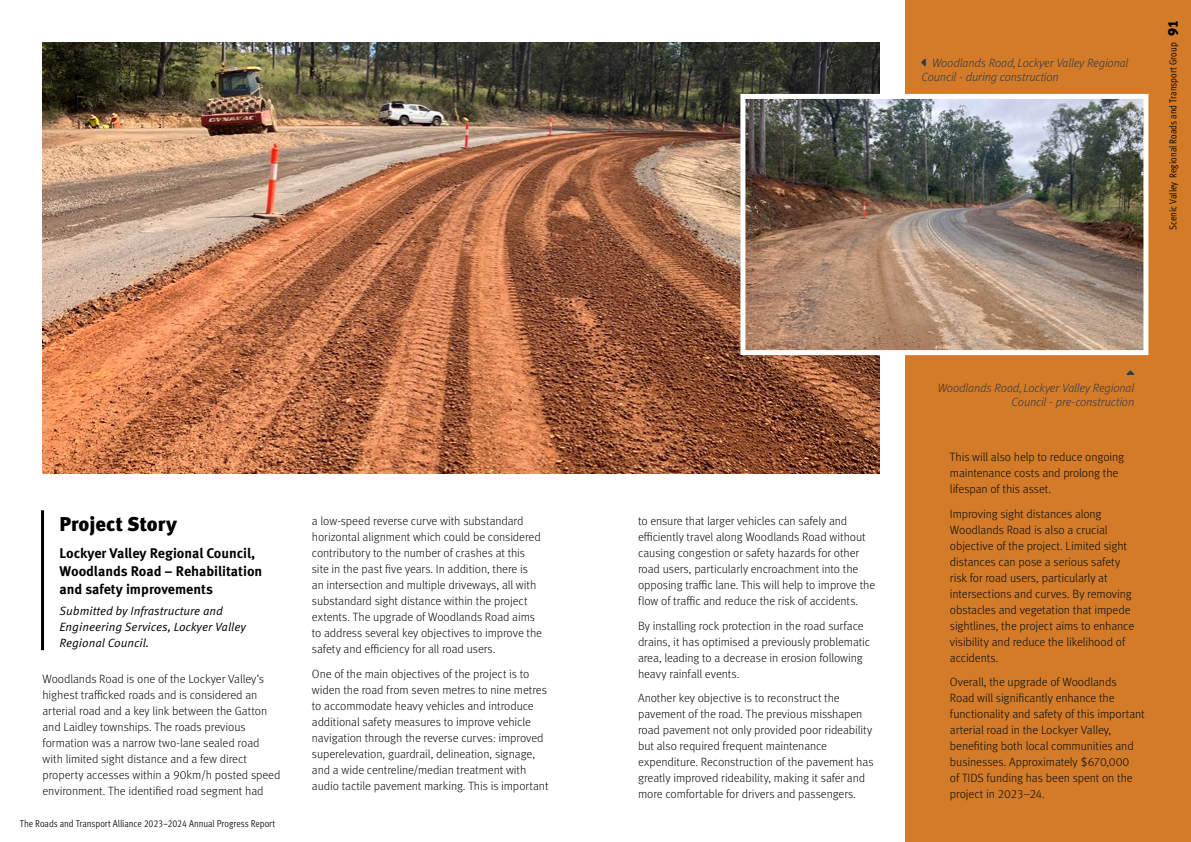
<style>
.page{position:relative;width:1191px;height:842px;background:#fff}
.page>*{position:absolute;margin:0;border:0;box-sizing:border-box;transform-origin:0 0}
.Project_Story{font:900 20px "Meta Pro";color:#000}
.Project_Story_-_project{font:700 14px/18px "Meta Pro";color:#000}
.Body{font:300 12px/16px "Meta Pro";letter-spacing:-.01em;color:#080c10}
.Project_Story_-_submitted_by{font:12px/16px "Meta Pro Norm Ita";color:#000}
.Image_Caption_-_left_align{font:italic 300 12px/14px "Meta Pro";letter-spacing:-.01em;color:#303a4a}
.Image_Caption_-_right_align{font:italic 300 12px/14px "Meta Pro";letter-spacing:-.01em;color:#303a4a;text-align:right}
.t1{font:10px "Meta Pro Cond Norm";letter-spacing:-.01em;color:#131c11}
.t2{font:10px "Meta Pro Cond Norm";letter-spacing:-.005em;color:#000}
.s1{font-family:"Meta Pro";font-weight:900;font-size:14px}
</style>
<div class="page">
<div style="left:905px;top:0;width:286px;height:842px;background:#d37b28"></div>
<hr style="left:41px;top:510px;width:3px;height:37px;background:#000">
<hr style="left:41px;top:547px;width:3px;height:103px;background:#000">
<img style="left:43px;top:43px;width:836px;height:430px">
<img style="left:746px;top:100px;width:396px;height:249px">
<div style="left:740px;top:94px;width:408px;height:261px;border:5px solid #fff"></div>
<p class="Project_Story" style="left:60px;top:508px;width:119px">Project Story</p>
<p class="Project_Story_-_project" style="left:60px;top:543px;width:204px">Lockyer Valley Regional Council,<br>Woodlands Road – Rehabilitation and safety improvements</p>
<p class="Project_Story_-_submitted_by" style="left:60px;top:602px;width:188px">Submitted by Infrastructure and<br>Engineering Services, Lockyer Valley<br>Regional Council.</p>
<p class="Body" style="left:43px;top:670px;width:239px">Woodlands Road is one of the Lockyer Valley’s highest trafficked roads and is considered an arterial road and a key link between the Gatton and Laidley townships. The roads previous formation was a narrow two-lane sealed road with limited sight distance and a few direct property accesses within a 90km/h posted speed environment. The identified road segment had</p>
<p class="t1" style="left:20px;top:817px;width:257px">The Roads and Transport Alliance 2023–2024 Annual Progress Report</p>
<p class="Body" style="left:312px;top:512px;width:232px">a low-speed reverse curve with substandard horizontal alignment which could be considered contributory to the number of crashes at this site in the past five years. In addition, there is an intersection and multiple driveways, all with substandard sight distance within the project extents. The upgrade of Woodlands Road aims to address several key objectives to improve the safety and efficiency for all road users.</p>
<p class="Body" style="left:312px;top:665px;width:238px">One of the main objectives of the project is to widen the road from seven metres to nine metres to accommodate heavy vehicles and introduce additional safety measures to improve vehicle navigation through the reverse curves: improved superelevation, guardrail, delineation, signage, and a wide centreline/median treatment with audio tactile pavement marking. This is important</p>
<p class="Image_Caption_-_left_align" style="left:921px;top:55px;width:208px;text-indent:10px">Woodlands Road, Lockyer Valley Regional<br>Council - during construction</p>
<p class="t2" style="left:1165px;top:230px;width:212px;rotate:-90deg">Scenic Valley Regional Roads and Transport Group <span class="s1">91</span></p>
<p class="Body" style="left:638px;top:512px;width:239px">to ensure that larger vehicles can safely and efficiently travel along Woodlands Road without causing congestion or safety hazards for other road users, particularly encroachment into the opposing traffic lane. This will help to improve the flow of traffic and reduce the risk of accidents.</p>
<p class="Body" style="left:638px;top:617px;width:234px">By installing rock protection in the road surface drains, it has optimised a previously problematic area, leading to a decrease in erosion following heavy rainfall events.</p>
<p class="Body" style="left:638px;top:689px;width:237px">Another key objective is to reconstruct the pavement of the road. The previous misshapen road pavement not only provided poor rideability but also required frequent maintenance expenditure. Reconstruction of the pavement has greatly improved rideability, making it safer and more comfortable for drivers and passengers.</p>
<p class="Image_Caption_-_right_align" style="left:938px;top:381px;width:198px">Woodlands Road, Lockyer Valley Regional<br>Council - pre-construction</p>
<p class="Body" style="left:950px;top:448px;width:176px">This will also help to reduce ongoing maintenance costs and prolong the lifespan of this asset.</p>
<p class="Body" style="left:950px;top:505px;width:186px">Improving sight distances along Woodlands Road is also a crucial objective of the project. Limited sight distances can pose a serious safety risk for road users, particularly at intersections and curves. By removing obstacles and vegetation that impede sightlines, the project aims to enhance visibility and reduce the likelihood of accidents.</p>
<p class="Body" style="left:950px;top:674px;width:196px">Overall, the upgrade of Woodlands<br>Road will significantly enhance the functionality and safety of this important arterial road in the Lockyer Valley, benefiting both local communities and businesses. Approximately $670,000<br>of TIDS funding has been spent on the project in 2023–24.</p>
</div>
